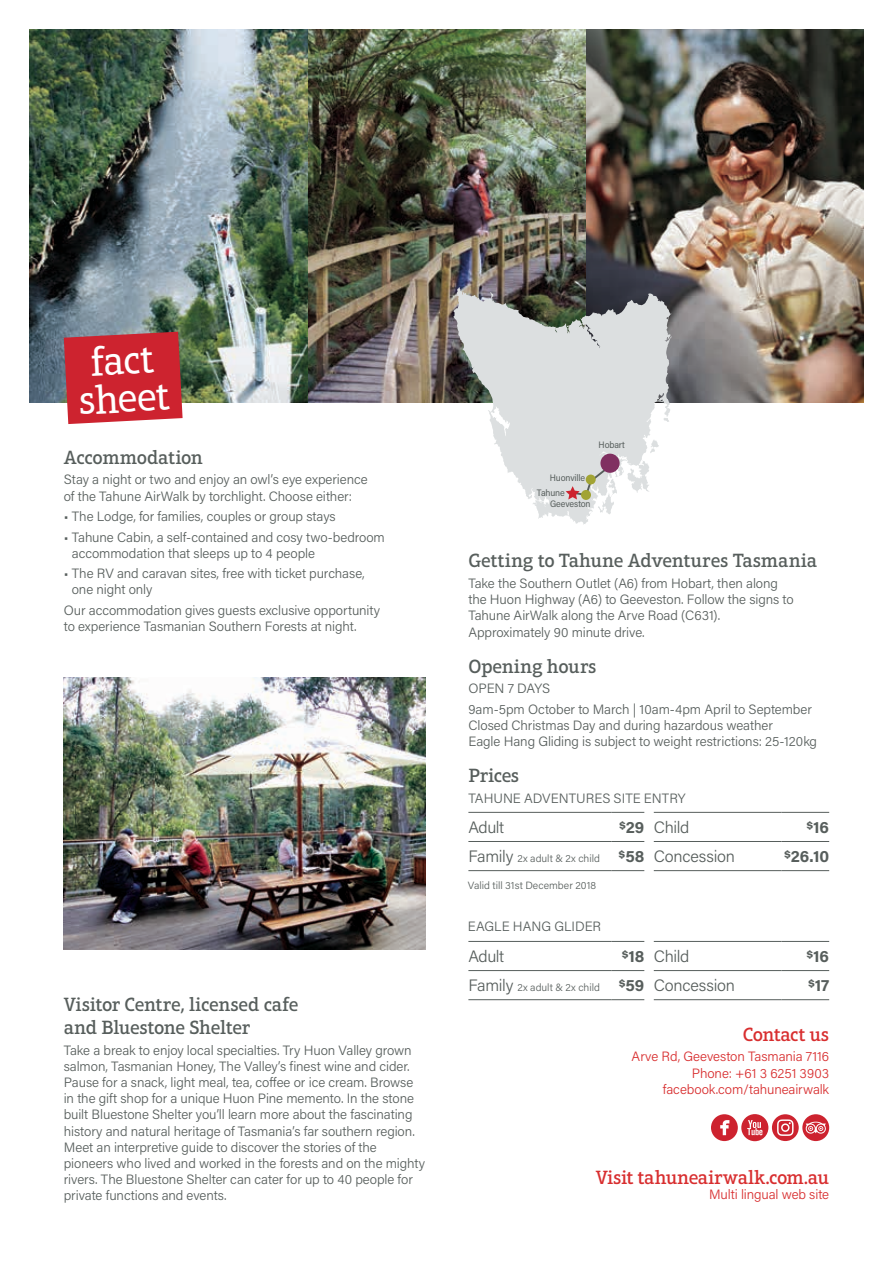
<style>
.page{position:relative;width:893px;height:1263px;background:#fff}
.page>*{position:absolute;margin:0;border:0;box-sizing:border-box;transform-origin:0 0}
.t1{font:40.8px/37.8px "Aptifer Slab LT Pro";color:#fff;text-align:center}
.t2{font:500 19.5px/23.4px "Aptifer Slab LT Pro";letter-spacing:-.02em;color:#575e5c}
.t3{font:500 19.5px "Aptifer Slab LT Pro";letter-spacing:-.025em;color:#d82e2f}
.t4{font:300 16.5px "Acumin Pro";letter-spacing:-.015em;color:#575e5c}
.t5{font:700 16.5px "Acumin Pro";letter-spacing:-.015em;color:#575e5c}
.t6{font:300 13.5px/16.2px "Acumin Pro";letter-spacing:-.005em;color:#575e5c}
.t7{font:300 13.5px/16.2px "Acumin Pro";letter-spacing:-.005em;color:#d82e2f;text-align:right}
.t8{font:300 10.5px "Acumin Pro";letter-spacing:.005em;color:#575e5c}
.t9{font:9.45px "Acumin Pro Semi Cond";letter-spacing:-.015em;color:#575e5c}
.s1{font-size:16.5px}
.s2{font-weight:700;font-size:16.5px}
</style>
<div class="page">
<img style="left:30px;top:30px;width:834px;height:372px">
<svg style="left:64px;top:332px;width:119px;height:92px;background:#c9313b"></svg>
<svg style="left:711px;top:1114px;width:118px;height:27px"></svg>
<img style="left:64px;top:678px;width:361px;height:271px">
<hr style="left:468px;top:812px;width:144px;height:1px;background:#575e5c">
<hr style="left:612px;top:812px;width:32px;height:1px;background:#575e5c">
<hr style="left:468px;top:841px;width:144px;height:1px;background:#575e5c">
<hr style="left:612px;top:841px;width:32px;height:1px;background:#575e5c">
<hr style="left:468px;top:870px;width:144px;height:1px;background:#575e5c">
<hr style="left:612px;top:870px;width:32px;height:1px;background:#575e5c">
<hr style="left:468px;top:941px;width:144px;height:1px;background:#575e5c">
<hr style="left:612px;top:941px;width:32px;height:1px;background:#575e5c">
<hr style="left:468px;top:970px;width:144px;height:1px;background:#575e5c">
<hr style="left:612px;top:970px;width:32px;height:1px;background:#575e5c">
<hr style="left:468px;top:999px;width:144px;height:1px;background:#575e5c">
<hr style="left:612px;top:999px;width:32px;height:1px;background:#575e5c">
<svg style="left:453px;top:287px;width:219px;height:238px;fill:#dcdfe0"></svg>
<svg style="left:650px;top:439px;width:9px;height:14px"></svg>
<svg style="left:663px;top:418px;width:6px;height:4px"></svg>
<div style="left:600px;top:454px;width:20px;height:19px;background:#803061;border-radius:50%"></div>
<svg style="left:566px;top:463px;width:51px;height:51px"></svg>
<hr style="left:654px;top:812px;width:127px;height:1px;background:#575e5c">
<hr style="left:781px;top:812px;width:48px;height:1px;background:#575e5c">
<hr style="left:654px;top:841px;width:127px;height:1px;background:#575e5c">
<hr style="left:781px;top:841px;width:48px;height:1px;background:#575e5c">
<hr style="left:654px;top:870px;width:127px;height:1px;background:#575e5c">
<hr style="left:781px;top:870px;width:48px;height:1px;background:#575e5c">
<hr style="left:654px;top:941px;width:127px;height:1px;background:#575e5c">
<hr style="left:781px;top:941px;width:48px;height:1px;background:#575e5c">
<hr style="left:654px;top:970px;width:127px;height:1px;background:#575e5c">
<hr style="left:781px;top:970px;width:48px;height:1px;background:#575e5c">
<hr style="left:654px;top:999px;width:127px;height:1px;background:#575e5c">
<hr style="left:781px;top:999px;width:48px;height:1px;background:#575e5c">
<h1 class="t1" style="left:76px;top:344px;width:93px;rotate:-3deg">fact sheet</h1>
<h2 class="t2" style="left:64px;top:446px;width:141px">Accommodation</h2>
<p class="t6" style="left:64px;top:471px;width:305px">Stay a night or two and enjoy an owl’s eye experience of the Tahune AirWalk by torchlight. Choose either:</p>
<p class="t6" style="left:64px;top:508px;width:273px">• The Lodge, for families, couples or group stays</p>
<p class="t6" style="left:72px;top:528px;width:315px;text-indent:-8px">• Tahune Cabin, a self-contained and cosy two-bedroom accommodation that sleeps up to 4 people</p>
<p class="t6" style="left:72px;top:565px;width:294px;text-indent:-8px">• The RV and caravan sites, free with ticket purchase, one night only</p>
<p class="t6" style="left:64px;top:601px;width:318px">Our accommodation gives guests exclusive opportunity to experience Tasmanian Southern Forests at night.</p>
<h2 class="t2" style="left:64px;top:992px;width:236px">Visitor Centre, licensed cafe and Bluestone Shelter</h2>
<p class="t6" style="left:64px;top:1041px;width:363px">Take a break to enjoy local specialties. Try Huon Valley grown salmon, Tasmanian Honey, The Valley’s finest wine and cider.<br>Pause for a snack, light meal, tea, coffee or ice cream. Browse in the gift shop for a unique Huon Pine memento. In the stone built Bluestone Shelter you’ll learn more about the fascinating history and natural heritage of Tasmania’s far southern region.<br>Meet an interpretive guide to discover the stories of the pioneers who lived and worked in the forests and on the mighty rivers. The Bluestone Shelter can cater for up to 40 people for private functions and events.</p>
<p class="t9" style="left:599px;top:439px;width:28px">Hobart</p>
<p class="t9" style="left:550px;top:471px;width:37px">Huonville</p>
<p class="t9" style="left:550px;top:497px;width:42px">Geeveston</p>
<p class="t9" style="left:537px;top:486px;width:30px">Tahune</p>
<h2 class="t2" style="left:468px;top:549px;width:350px">Getting to Tahune Adventures Tasmania</h2>
<p class="t6" style="left:468px;top:574px;width:327px">Take the Southern Outlet (A6) from Hobart, then along the Huon Highway (A6) to Geeveston. Follow the signs to Tahune AirWalk along the Arve Road (C631).<br>Approximately 90 minute drive.</p>
<h2 class="t2" style="left:468px;top:654px;width:130px">Opening hours</h2>
<p class="t6" style="left:468px;top:678px;width:345px;line-height:20.4px">OPEN 7 DAYS<br>9am-5pm October to March | 10am-4pm April to September</p>
<p class="t6" style="left:468px;top:716px;width:350px">Closed Christmas Day and during hazardous weather<br>Eagle Hang Gliding is subject to weight restrictions: 25-120kg</p>
<h2 class="t2" style="left:468px;top:764px;width:52px">Prices</h2>
<p class="t6" style="left:468px;top:789px;width:219px">TAHUNE ADVENTURES SITE ENTRY</p>
<p class="t4" style="left:468px;top:816px;width:37px">Adult</p>
<p class="t5" style="left:619px;top:816px;width:27px">$29</p>
<p class="t8" style="left:468px;top:851px;width:177px"><span class="s1">Family</span> 2x adult &amp; 2x child <span class="s2">$58</span></p>
<p class="t4" style="left:654px;top:816px;width:37px">Child</p>
<p class="t5" style="left:807px;top:816px;width:24px">$16</p>
<p class="t4" style="left:654px;top:845px;width:83px">Concession</p>
<p class="t5" style="left:784px;top:845px;width:46px">$26.10</p>
<p class="t8" style="left:468px;top:878px;width:130px">Valid till 31st December 2018</p>
<p class="t6" style="left:468px;top:918px;width:135px">EAGLE HANG GLIDER</p>
<p class="t4" style="left:468px;top:945px;width:37px">Adult</p>
<p class="t5" style="left:622px;top:945px;width:24px">$18</p>
<p class="t8" style="left:468px;top:980px;width:177px"><span class="s1">Family</span> 2x adult &amp; 2x child <span class="s2">$59</span></p>
<p class="t4" style="left:654px;top:945px;width:37px">Child</p>
<p class="t5" style="left:807px;top:945px;width:24px">$16</p>
<p class="t4" style="left:654px;top:974px;width:83px">Concession</p>
<p class="t5" style="left:808px;top:974px;width:23px">$17</p>
<h2 class="t3" style="left:743px;top:1023px;width:88px">Contact us</h2>
<p class="t7" style="left:632px;top:1048px;width:199px">Arve Rd, Geeveston Tasmania 7116<br>Phone: +61 3 6251 3903 facebook.com/tahuneairwalk</p>
<h2 class="t3" style="left:596px;top:1166px;width:235px">Visit tahuneairwalk.com.au</h2>
<p class="t7" style="left:709px;top:1186px;width:122px">Multi lingual web site</p>
</div>
